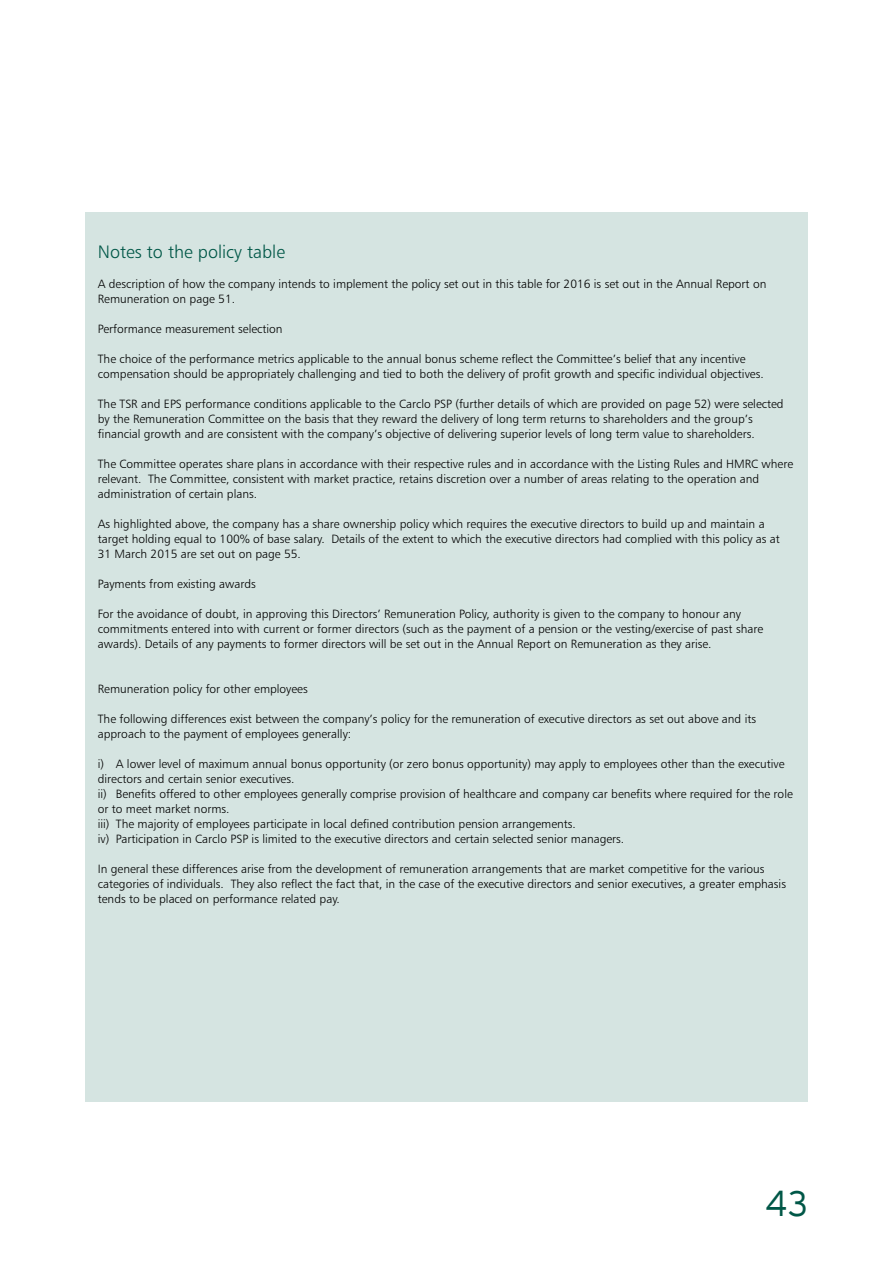
<style>
.page{position:relative;width:893px;height:1263px;background:#fff}
.page>*{position:absolute;margin:0;border:0;box-sizing:border-box;transform-origin:0 0}
.t1{font:300 36px "Interstate";color:#005747}
.t2{font:18px "Humanist 777 BT Light B";color:#005747}
.t3{font:12px/15px "Humanist 777 BT Light B";color:#000}
</style>
<div class="page">
<div style="left:85px;top:213px;width:723px;height:889px;background:#d5e4e1"></div>
<h2 class="t2" style="left:98px;top:240px;width:189px">Notes to the policy table</h2>
<p class="t3" style="left:98px;top:276px;width:670px">A description of how the company intends to implement the policy set out in this table for 2016 is set out in the Annual Report on<br>Remuneration on page 51.</p>
<p class="t3" style="left:98px;top:321px;width:186px">Performance measurement selection</p>
<p class="t3" style="left:98px;top:351px;width:667px">The choice of the performance metrics applicable to the annual bonus scheme reflect the Committee’s belief that any incentive compensation should be appropriately challenging and tied to both the delivery of profit growth and specific individual objectives.</p>
<p class="t3" style="left:98px;top:396px;width:687px">The TSR and EPS performance conditions applicable to the Carclo PSP (further details of which are provided on page 52) were selected by the Remuneration Committee on the basis that they reward the delivery of long term returns to shareholders and the group’s financial growth and are consistent with the company’s objective of delivering superior levels of long term value to shareholders.</p>
<p class="t3" style="left:98px;top:456px;width:697px">The Committee operates share plans in accordance with their respective rules and in accordance with the Listing Rules and HMRC where relevant. The Committee, consistent with market practice, retains discretion over a number of areas relating to the operation and administration of certain plans.</p>
<p class="t3" style="left:98px;top:516px;width:684px">As highlighted above, the company has a share ownership policy which requires the executive directors to build up and maintain a target holding equal to 100% of base salary. Details of the extent to which the executive directors had complied with this policy as at<br>31 March 2015 are set out on page 55.</p>
<p class="t3" style="left:98px;top:576px;width:159px">Payments from existing awards</p>
<p class="t3" style="left:98px;top:606px;width:667px">For the avoidance of doubt, in approving this Directors’ Remuneration Policy, authority is given to the company to honour any commitments entered into with current or former directors (such as the payment of a pension or the vesting/exercise of past share awards). Details of any payments to former directors will be set out in the Annual Report on Remuneration as they arise.</p>
<p class="t3" style="left:98px;top:681px;width:211px">Remuneration policy for other employees</p>
<p class="t3" style="left:98px;top:711px;width:660px">The following differences exist between the company’s policy for the remuneration of executive directors as set out above and its approach to the payment of employees generally:</p>
<p class="t3" style="left:98px;top:756px;width:697px">i) A lower level of maximum annual bonus opportunity (or zero bonus opportunity) may apply to employees other than the executive directors and certain senior executives.<br>ii) Benefits offered to other employees generally comprise provision of healthcare and company car benefits where required for the role or to meet market norms.<br>iii) The majority of employees participate in local defined contribution pension arrangements.<br>iv) Participation in Carclo PSP is limited to the executive directors and certain selected senior managers.</p>
<p class="t3" style="left:98px;top:861px;width:690px">In general these differences arise from the development of remuneration arrangements that are market competitive for the various categories of individuals. They also reflect the fact that, in the case of the executive directors and senior executives, a greater emphasis tends to be placed on performance related pay.</p>
<h1 class="t1" style="left:765px;top:1183px;width:44px">43</h1>
</div>
